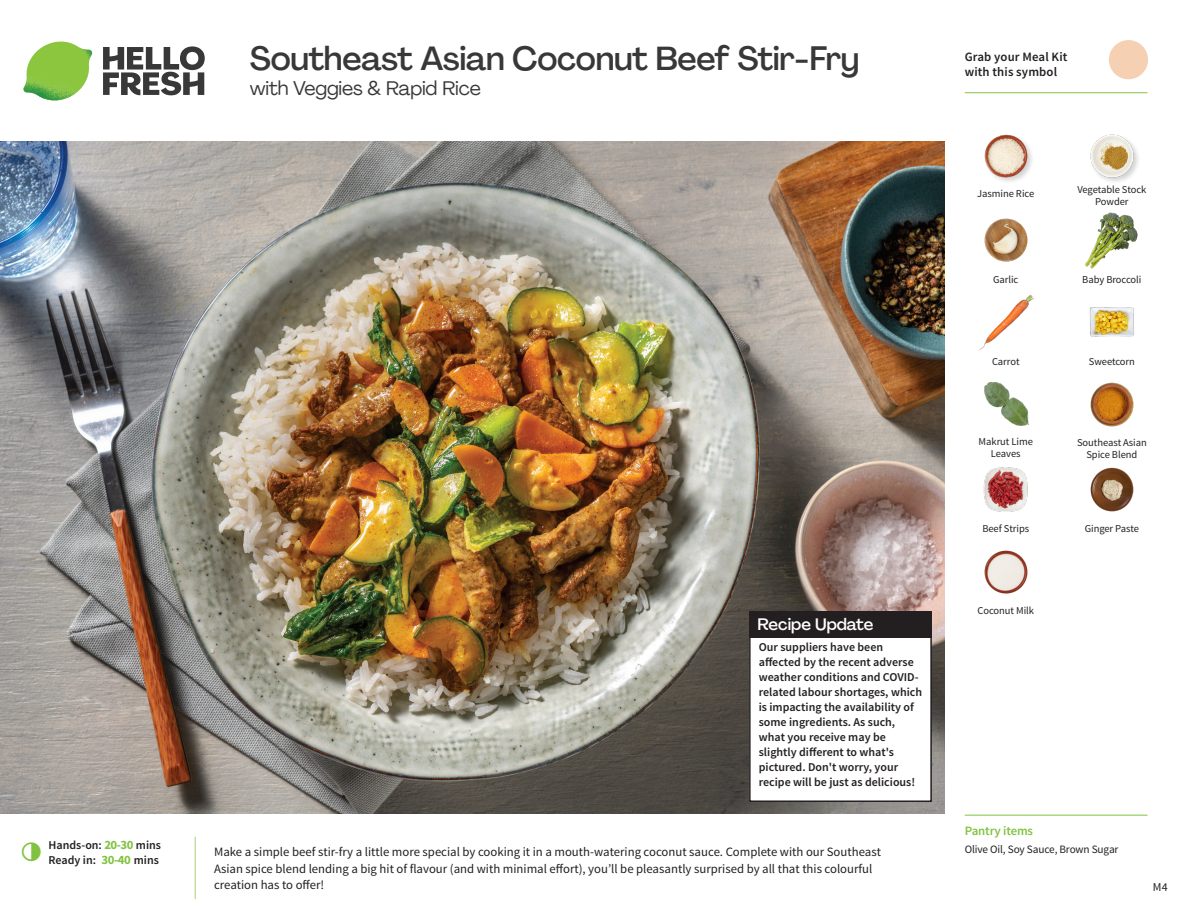
<style>
.page{position:relative;width:1188px;height:918px;background:#fff}
.page>*{position:absolute;margin:0;border:0;box-sizing:border-box;transform-origin:0 0}
._15_Titel_UK{font:500 33px "Agrandir";letter-spacing:-.01em;color:#383839}
._15_Titel_UK-2{font:19.5px "Agrandir";letter-spacing:-.01em;color:#383839}
.Steps_Text_AU{font:500 16.5px "Agrandir";color:#fff}
.Step_6_Text_AU{font:12.75px/16.5px "Source Sans Pro";color:#231f20}
.t1{font:600 12.75px/15px "Source Sans Pro";letter-spacing:.01em;color:#231f20}
._04_Headers_Front{font:600 12.75px "Source Sans Pro";letter-spacing:-.01em;color:#81c340}
.Steps_Text_AU-2{font:600 12px/15px "Source Sans Pro";color:#231f20}
._04_Intro{font:600 12px "Source Sans Pro";color:#231f20}
.t2{font:12px "Source Sans Pro";color:#231f20}
._05_Pantry{font:11.25px "Source Sans Pro";letter-spacing:-.01em;color:#231f20}
._18_FRONT_ingredient{font:10.5px/12px "Source Sans Pro";letter-spacing:-.005em;color:#231f20;text-align:center}
.s1{font-weight:700;font-size:12.75px;color:#81c340}
</style>
<div class="page">
<svg style="left:103px;top:46px;width:102px;height:49px"></svg>
<img style="left:23px;top:42px;width:69px;height:59px">
<img style="left:0;top:142px;width:945px;height:672px">
<div style="left:750px;top:612px;width:181px;height:189px;background:#fff"></div>
<div style="left:749px;top:611px;width:183px;height:191px;border:2px solid #231f20"></div>
<div style="left:749px;top:611px;width:183px;height:27px;background:#231f20"></div>
<img style="left:1089px;top:307px;width:46px;height:30px">
<img style="left:1090px;top:382px;width:44px;height:45px">
<img style="left:984px;top:382px;width:45px;height:44px">
<img style="left:983px;top:467px;width:45px;height:45px">
<img style="left:984px;top:550px;width:44px;height:44px">
<img style="left:979px;top:294px;width:55px;height:56px">
<img style="left:984px;top:218px;width:44px;height:44px">
<img style="left:1084px;top:212px;width:54px;height:57px">
<img style="left:984px;top:134px;width:48px;height:48px">
<img style="left:1090px;top:134px;width:48px;height:48px">
<img style="left:1090px;top:467px;width:44px;height:45px">
<hr style="left:965px;top:815px;width:183px;height:1px;background:#81c340">
<svg style="left:1091px;top:40px;width:57px;height:54px"></svg>
<hr style="left:965px;top:92px;width:183px;height:1px;background:#81c340">
<p class="_04_Intro" style="left:48px;top:837px;width:114px">Hands-on: <span class="s1">20-30</span> mins</p>
<p class="_04_Intro" style="left:48px;top:852px;width:112px">Ready in: <span class="s1">30-40</span> mins</p>
<p class="_15_Titel_UK" style="left:250px;top:38px;width:611px">Southeast Asian Coconut Beef Stir-Fry</p>
<p class="_15_Titel_UK-2" style="left:250px;top:76px;width:232px">with Veggies &amp; Rapid Rice</p>
<p class="Steps_Text_AU" style="left:757px;top:614px;width:117px">Recipe Update</p>
<p class="Steps_Text_AU-2" style="left:759px;top:640px;width:165px">Our suppliers have been affected by the recent adverse weather conditions and COVID&shy;related labour shortages, which is impacting the availability of some ingredients. As such, what you receive may be slightly different to what's pictured. Don't worry, your recipe will be just as delicious!</p>
<p class="Step_6_Text_AU" style="left:214px;top:844px;width:668px">Make a simple beef stir-fry a little more special by cooking it in a mouth-watering coconut sauce. Complete with our Southeast<br>Asian spice blend lending a big hit of flavour (and with minimal effort), you’ll be pleasantly surprised by all that this colourful creation has to offer!</p>
<p class="t1" style="left:965px;top:50px;width:104px">Grab your Meal Kit with this symbol</p>
<p class="_18_FRONT_ingredient" style="left:977px;top:188px;width:59px">Jasmine Rice</p>
<p class="_18_FRONT_ingredient" style="left:993px;top:274px;width:27px">Garlic</p>
<p class="_18_FRONT_ingredient" style="left:1077px;top:183px;width:71px">Vegetable Stock<br>Powder</p>
<p class="_18_FRONT_ingredient" style="left:1082px;top:274px;width:61px">Baby Broccoli</p>
<p class="_18_FRONT_ingredient" style="left:992px;top:356px;width:29px">Carrot</p>
<p class="_18_FRONT_ingredient" style="left:1089px;top:356px;width:48px">Sweetcorn</p>
<p class="_18_FRONT_ingredient" style="left:979px;top:436px;width:56px">Makrut Lime<br>Leaves</p>
<p class="_18_FRONT_ingredient" style="left:1077px;top:436px;width:71px">Southeast Asian<br>Spice Blend</p>
<p class="_18_FRONT_ingredient" style="left:982px;top:523px;width:48px">Beef Strips</p>
<p class="_18_FRONT_ingredient" style="left:1085px;top:523px;width:56px">Ginger Paste</p>
<p class="_18_FRONT_ingredient" style="left:978px;top:605px;width:58px">Coconut Milk</p>
<p class="_04_Headers_Front" style="left:965px;top:822px;width:70px">Pantry items</p>
<p class="_05_Pantry" style="left:965px;top:842px;width:155px">Olive Oil, Soy Sauce, Brown Sugar</p>
<p class="t2" style="left:1153px;top:879px;width:16px">M4</p>
</div>
